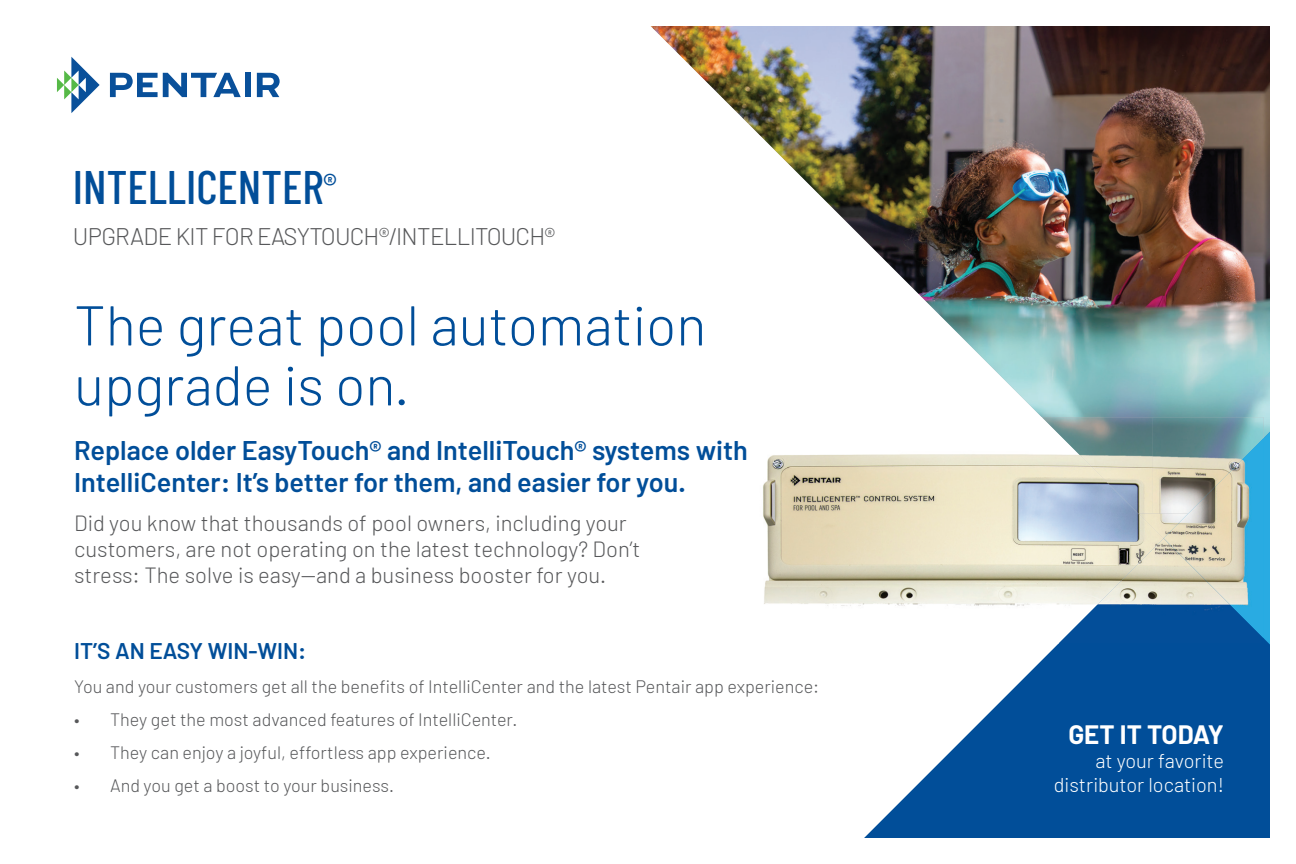
<style>
.page{position:relative;width:1296px;height:864px;background:#fff}
.page>*{position:absolute;margin:0;border:0;box-sizing:border-box;transform-origin:0 0}
.t1{font:300 56px/60px "Barlow";color:#014e99}
.t2{font:500 47px "Barlow Condensed";color:#014e99}
.t3{font:600 27px/32.4px "Barlow";color:#014e99}
.t4{font:700 26px "Barlow";color:#fff}
.t5{font:300 24px "Barlow";letter-spacing:-.03em;color:#57585a}
.t6{font:600 22.6px "Barlow";color:#014e99}
.t7{font:300 22px/26px "Barlow";color:#57585a}
.t8{font:300 20px/24px "Barlow";color:#fff;text-align:right}
.t9{font:300 18px "Barlow";color:#57585a}
</style>
<div class="page">
<img style="left:651px;top:27px;width:618px;height:379px">
<svg style="left:865px;top:406px;width:404px;height:431px;fill:#014e99"></svg>
<svg style="left:1164px;top:415px;width:105px;height:246px;background:#1975b3"></svg>
<svg style="left:57px;top:57px;width:43px;height:56px"></svg>
<svg style="left:110px;top:73px;width:131px;height:24px"></svg>
<div style="left:245px;top:73px;width:5px;height:24px;background:#09509a"></div>
<svg style="left:257px;top:73px;width:23px;height:24px"></svg>
<img style="left:763px;top:417px;width:296px;height:226px">
<img style="left:1042px;top:513px;width:122px;height:26px">
<img style="left:1042px;top:417px;width:222px;height:96px">
<img style="left:1059px;top:538px;width:205px;height:105px">
<img style="left:1164px;top:438px;width:100px;height:200px">
<h2 class="t2" style="left:73px;top:154px;width:265px">INTELLICENTER<sup>®</sup></h2>
<h3 class="t5" style="left:73px;top:222px;width:484px">UPGRADE KIT FOR EASYTOUCH®/INTELLITOUCH®</h3>
<h1 class="t1" style="left:74px;top:294px;width:634px">The great pool automation upgrade is on.</h1>
<h3 class="t3" style="left:74px;top:433px;width:675px">Replace older EasyTouch® and IntelliTouch® systems with<br>IntelliCenter: It’s better for them, and easier for you.</h3>
<p class="t7" style="left:74px;top:509px;width:568px">Did you know that thousands of pool owners, including your customers, are not operating on the latest technology? Don’t stress: The solve is easy—and a business booster for you.</p>
<p class="t6" style="left:74px;top:637px;width:234px">IT’S AN EASY WIN-WIN:</p>
<p class="t9" style="left:74px;top:675px;width:747px">You and your customers get all the benefits of IntelliCenter and the latest Pentair app experience:</p>
<p class="t9" style="left:74px;top:708px;width:445px">• They get the most advanced features of IntelliCenter.</p>
<p class="t9" style="left:74px;top:741px;width:418px">• They can enjoy a joyful, effortless app experience.</p>
<p class="t9" style="left:74px;top:774px;width:321px">• And you get a boost to your business.</p>
<h3 class="t4" style="left:1068px;top:718px;width:157px">GET IT TODAY</h3>
<p class="t8" style="left:1054px;top:748px;width:172px">at your favorite distributor location!</p>
</div>
